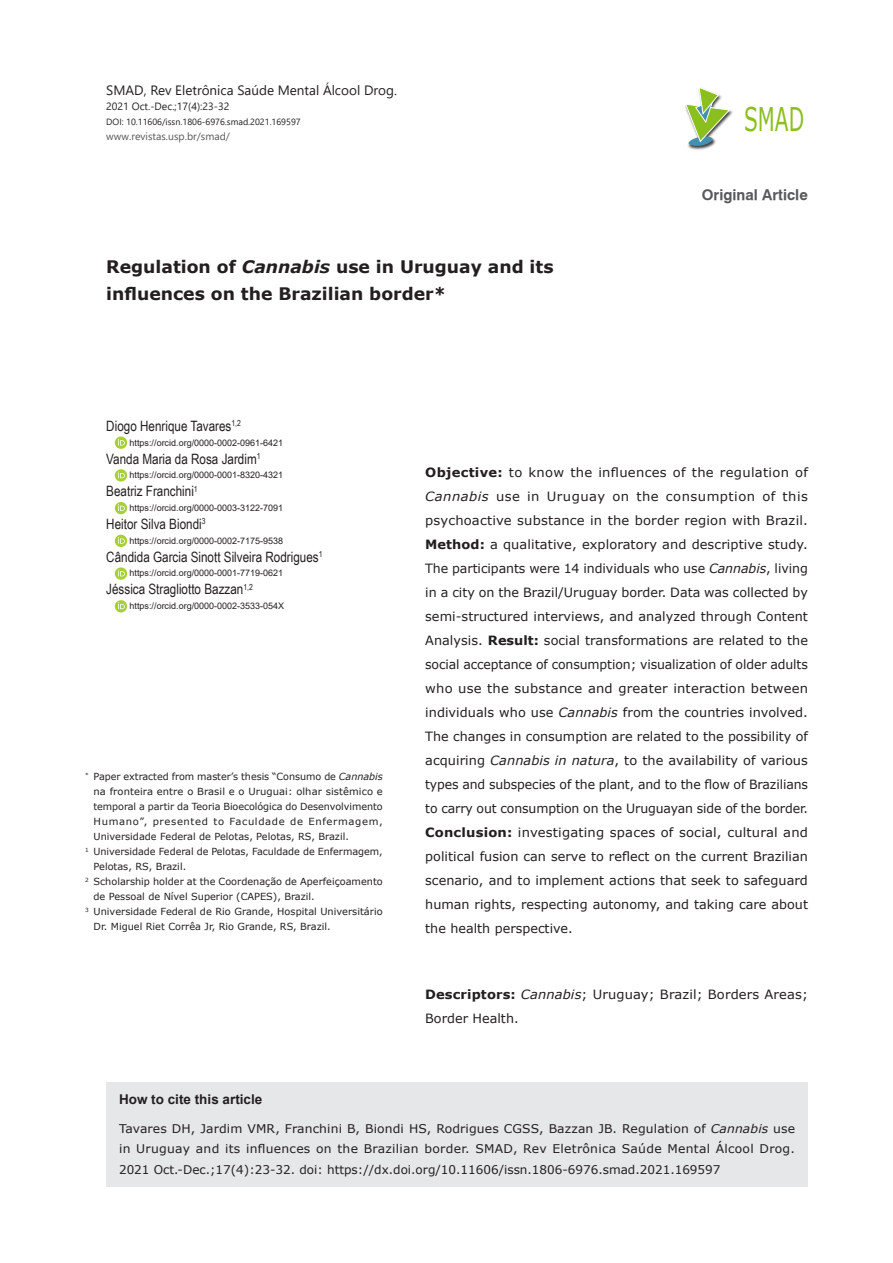
<style>
.page{position:relative;width:893px;height:1263px;background:#fff}
.page>*{position:absolute;margin:0;border:0;box-sizing:border-box;transform-origin:0 0}
.t1{font:32.55px "Verdana";color:#8bbf1d;scale:.62 1}
.Título{font:700 17.25px/27px "Verdana";color:#231f20}
.tipo_artigo{font:700 15px "Geneva";color:#57585a}
.Autor{font:14.25px "Arial Narrow";color:#231f20}
.Cab-Nomedarevista{font:13.5px "Segoe UI";color:#231f20}
.Como_citar_titulo{font:700 13.5px "Arial";color:#231f20}
.Resumo{font:12.75px/24px "Verdana";color:#231f20;text-align:justify}
.Descritores{font:12.75px/24px "Verdana";letter-spacing:.01em;color:#231f20}
.Como_citar_texto{font:12px/20.2px "Verdana";color:#231f20;text-align:justify}
.ano_n_eid{font:10.5px "Segoe UI";color:#231f20}
.site{font:10.5px "Segoe UI";color:#57585a}
.Rodapé_Autor{font:9.75px/15px "Verdana";color:#231f20}
.ORCID_NOVO{font:9px "Arial";color:#231f20}
.DOI{font:9px "Segoe UI";color:#231f20}
.s1{font-style:italic}
.s2{font-weight:700}
</style>
<div class="page">
<img style="left:688px;top:110px;width:45px;height:40px">
<svg style="left:685px;top:87px;width:46px;height:60px"></svg>
<div style="left:106px;top:1082px;width:702px;height:104px;background:#e6e7e9"></div>
<svg style="left:115px;top:436px;width:12px;height:13px"></svg>
<svg style="left:118px;top:439px;width:7px;height:6px"></svg>
<svg style="left:115px;top:469px;width:12px;height:13px"></svg>
<svg style="left:118px;top:471px;width:7px;height:7px"></svg>
<div style="left:115px;top:502px;width:12px;height:12px;background:#a6cf38;border-radius:50%"></div>
<svg style="left:118px;top:504px;width:7px;height:7px"></svg>
<div style="left:115px;top:535px;width:12px;height:12px;background:#a6cf38;border-radius:50%"></div>
<svg style="left:118px;top:537px;width:7px;height:7px"></svg>
<svg style="left:115px;top:567px;width:12px;height:13px"></svg>
<svg style="left:118px;top:570px;width:7px;height:6px"></svg>
<svg style="left:115px;top:600px;width:12px;height:12px"></svg>
<svg style="left:118px;top:602px;width:7px;height:7px"></svg>
<p class="Cab-Nomedarevista" style="left:106px;top:77px;width:292px">SMAD, Rev Eletrônica Saúde Mental Álcool Drog.</p>
<p class="ano_n_eid" style="left:106px;top:96px;width:125px">2021 Oct.-Dec.;17(4):23-32</p>
<p class="DOI" style="left:106px;top:113px;width:196px">DOI: 10.11606/issn.1806-6976.smad.2021.169597</p>
<p class="site" style="left:106px;top:126px;width:125px">www.revistas.usp.br/smad/</p>
<p class="Título" style="left:106px;top:253px;width:449px">Regulation of <span class="s1">Cannabis</span> use in Uruguay and its influences on the Brazilian border*</p>
<h1 class="t1" style="left:744px;top:97px;width:99px">SMAD</h1>
<p class="tipo_artigo" style="left:702px;top:186px;width:108px">Original Article</p>
<p class="Autor" style="left:106px;top:415px;width:136px">Diogo Henrique Tavares<sup>1,2</sup></p>
<p class="ORCID_NOVO" style="left:130px;top:436px;width:155px">https://orcid.org/0000-0002-0961-6421</p>
<p class="Autor" style="left:106px;top:448px;width:156px">Vanda Maria da Rosa Jardim<sup>1</sup></p>
<p class="ORCID_NOVO" style="left:130px;top:469px;width:155px">https://orcid.org/0000-0001-8320-4321</p>
<p class="Autor" style="left:106px;top:481px;width:93px">Beatriz Franchini<sup>1</sup></p>
<p class="ORCID_NOVO" style="left:130px;top:502px;width:155px">https://orcid.org/0000-0003-3122-7091</p>
<p class="Autor" style="left:106px;top:513px;width:101px">Heitor Silva Biondi<sup>3</sup></p>
<p class="ORCID_NOVO" style="left:130px;top:534px;width:155px">https://orcid.org/0000-0002-7175-9538</p>
<p class="Autor" style="left:106px;top:546px;width:218px">Cândida Garcia Sinott Silveira Rodrigues<sup>1</sup></p>
<p class="ORCID_NOVO" style="left:130px;top:567px;width:155px">https://orcid.org/0000-0001-7719-0621</p>
<p class="Autor" style="left:106px;top:579px;width:148px">Jéssica Stragliotto Bazzan<sup>1,2</sup></p>
<p class="ORCID_NOVO" style="left:130px;top:600px;width:156px">https://orcid.org/0000-0002-3533-054X</p>
<p class="Rodapé_Autor" style="left:94px;top:769px;width:291px;text-align:justify;text-indent:-9px"><sup>*</sup> Paper extracted from master’s thesis “Consumo de <span class="s1">Cannabis </span>na fronteira entre o Brasil e o Uruguai: olhar sistêmico e temporal a partir da Teoria Bioecológica do Desenvolvimento Humano”, presented to Faculdade de Enfermagem, Universidade Federal de Pelotas, Pelotas, RS, Brazil.</p>
<p class="Rodapé_Autor" style="left:94px;top:844px;width:291px;text-indent:-9px"><sup>1</sup> Universidade Federal de Pelotas, Faculdade de Enfermagem,<br>Pelotas, RS, Brazil.</p>
<p class="Rodapé_Autor" style="left:94px;top:874px;width:291px;text-indent:-9px"><sup>2</sup> Scholarship holder at the Coordenação de Aperfeiçoamento de Pessoal de Nível Superior (CAPES), Brazil.</p>
<p class="Rodapé_Autor" style="left:94px;top:904px;width:291px;text-indent:-9px"><sup>3</sup> Universidade Federal de Rio Grande, Hospital Universitário<br>Dr. Miguel Riet Corrêa Jr, Rio Grande, RS, Brazil.</p>
<p class="Resumo" style="left:425px;top:460px;width:384px"><span class="s2">Objective:</span> to know the influences of the regulation of <span class="s1">Cannabis</span> use in Uruguay on the consumption of this psychoactive substance in the border region with Brazil.<br><span class="s2">Method:</span> a qualitative, exploratory and descriptive study.<br>The participants were 14 individuals who use <span class="s1">Cannabis</span>, living in a city on the Brazil/Uruguay border. Data was collected by semi-structured interviews, and analyzed through Content Analysis. <span class="s2">Result:</span> social transformations are related to the social acceptance of consumption; visualization of older adults who use the substance and greater interaction between individuals who use <span class="s1">Cannabis</span> from the countries involved.<br>The changes in consumption are related to the possibility of acquiring <span class="s1">Cannabis in natura</span>, to the availability of various types and subspecies of the plant, and to the flow of Brazilians to carry out consumption on the Uruguayan side of the border.<br><span class="s2">Conclusion:</span> investigating spaces of social, cultural and political fusion can serve to reflect on the current Brazilian scenario, and to implement actions that seek to safeguard human rights, respecting autonomy, and taking care about the health perspective.</p>
<p class="Descritores" style="left:425px;top:982px;width:384px"><span class="s2">Descriptors:</span> <span class="s1">Cannabis</span>; Uruguay; Brazil; Borders Areas;<br>Border Health.</p>
<p class="Como_citar_titulo" style="left:119px;top:1090px;width:145px">How to cite this article</p>
<p class="Como_citar_texto" style="left:119px;top:1118px;width:678px">Tavares DH, Jardim VMR, Franchini B, Biondi HS, Rodrigues CGSS, Bazzan JB. Regulation of <span class="s1">Cannabis</span> use in Uruguay and its influences on the Brazilian border. SMAD, Rev Eletrônica Saúde Mental Álcool Drog.<br>2021 Oct.-Dec.;17(4):23-32. doi: https://dx.doi.org/10.11606/issn.1806-6976.smad.2021.169597</p>
</div>
